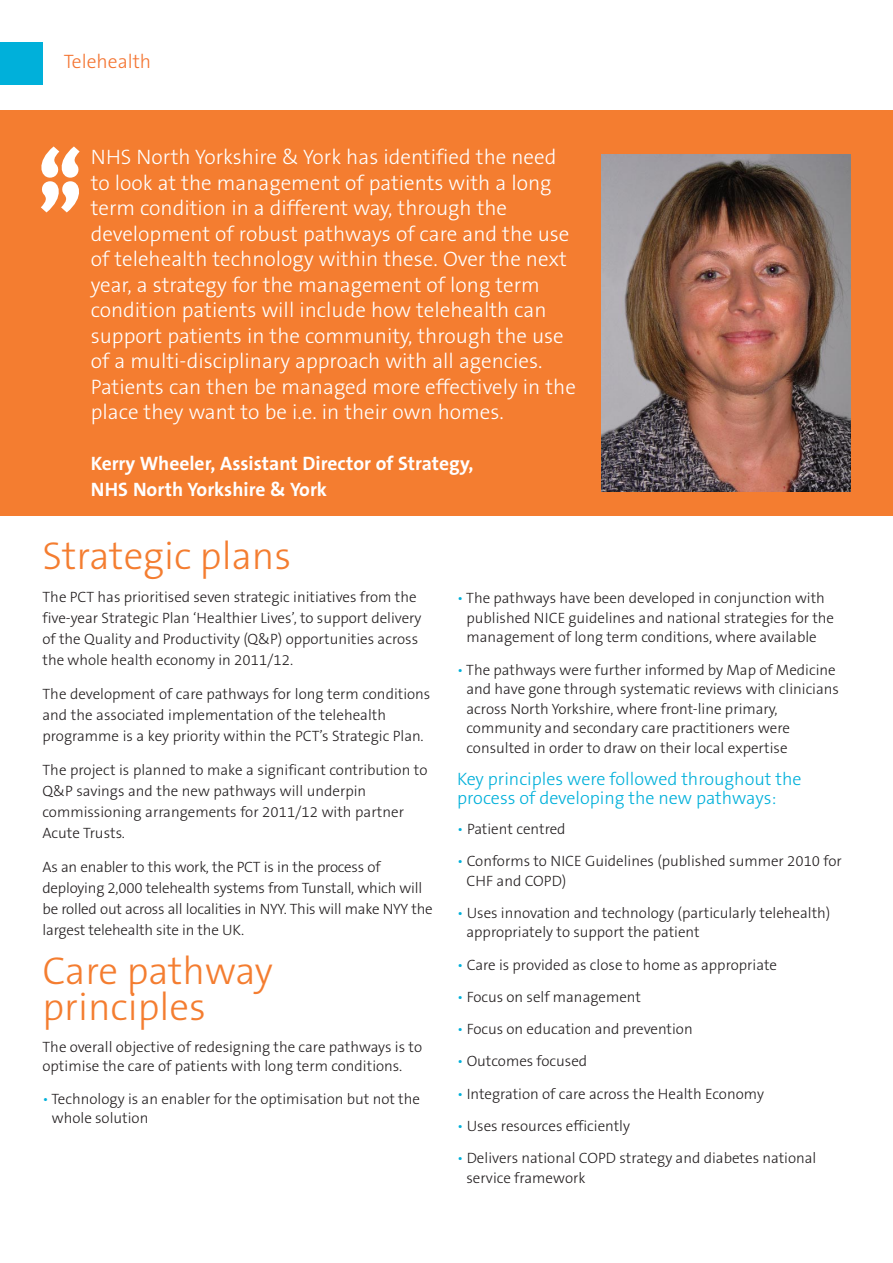
<style>
.page{position:relative;width:893px;height:1263px;background:#fff}
.page>*{position:absolute;margin:0;border:0;box-sizing:border-box;transform-origin:0 0}
.t1{font:900 78px "The Sans B W9";color:#fff}
.t2{font:300 39px/36px "The Sans B W3";color:#f47d30}
.t3{font:300 21px/25.5px "The Sans B W3";color:#fff}
.t4{font:700 19.5px/25.5px "The Sans B W7";color:#fff}
.t5{font:300 19.5px "The Sans B W3";color:#f47431}
.t6{font:300 18px/19.5px "The Sans B W3";color:#00b0da}
.t7{font:300 15px/21px "The Sans B W3";color:#231f20}
.s1{color:#00b0da}
</style>
<div class="page">
<hr style="left:892px;top:0;width:1px;height:1263px;background:#f47d30">
<div style="left:0;top:43px;width:43px;height:42px;background:#00b0da"></div>
<div style="left:0;top:111px;width:893px;height:405px;background:#f47d30"></div>
<img style="left:601px;top:155px;width:249px;height:336px">
<h3 class="t5" style="left:64px;top:54px;width:89px">Telehealth</h3>
<h1 class="t1" style="left:38px;top:133px;width:45px">“</h1>
<h1 class="t1" style="left:82px;top:225px;width:45px;rotate:-180deg">“</h1>
<p class="t3" style="left:91px;top:147px;width:487px">NHS North Yorkshire &amp; York has identified the need to look at the management of patients with a long term condition in a different way, through the development of robust pathways of care and the use of telehealth technology within these. Over the next year, a strategy for the management of long term condition patients will include how telehealth can support patients in the community, through the use of a multi-disciplinary approach with all agencies.<br>Patients can then be managed more effectively in the place they want to be i.e. in their own homes.</p>
<h3 class="t4" style="left:91px;top:452px;width:384px">Kerry Wheeler, Assistant Director of Strategy,<br>NHS North Yorkshire &amp; York</h3>
<h2 class="t2" style="left:43px;top:541px;width:250px">Strategic plans</h2>
<p class="t7" style="left:43px;top:588px;width:381px">The PCT has prioritised seven strategic initiatives from the five-year Strategic Plan ‘Healthier Lives’, to support delivery of the Quality and Productivity (Q&amp;P) opportunities across the whole health economy in 2011/12.</p>
<p class="t7" style="left:43px;top:685px;width:389px">The development of care pathways for long term conditions and the associated implementation of the telehealth programme is a key priority within the PCT’s Strategic Plan.</p>
<p class="t7" style="left:43px;top:761px;width:387px">The project is planned to make a significant contribution to Q&amp;P savings and the new pathways will underpin commissioning arrangements for 2011/12 with partner Acute Trusts.</p>
<p class="t7" style="left:43px;top:858px;width:392px">As an enabler to this work, the PCT is in the process of deploying 2,000 telehealth systems from Tunstall, which will be rolled out across all localities in NYY. This will make NYY the largest telehealth site in the UK.</p>
<h2 class="t2" style="left:43px;top:956px;width:232px">Care pathway principles</h2>
<p class="t7" style="left:43px;top:1038px;width:381px;line-height:19.5px">The overall objective of redesigning the care pathways is to optimise the care of patients with long term conditions.</p>
<p class="t7" style="left:52px;top:1090px;width:370px;line-height:19.5px;text-indent:-9px"><span class="s1">•</span> Technology is an enabler for the optimisation but not the whole solution</p>
<p class="t7" style="left:466px;top:590px;width:369px;line-height:19.5px;text-indent:-9px"><span class="s1">•</span> The pathways have been developed in conjunction with published NICE guidelines and national strategies for the management of long term conditions, where available</p>
<p class="t7" style="left:466px;top:661px;width:374px;line-height:19.5px;text-indent:-9px"><span class="s1">•</span> The pathways were further informed by Map of Medicine and have gone through systematic reviews with clinicians across North Yorkshire, where front-line primary, community and secondary care practitioners were consulted in order to draw on their local expertise</p>
<p class="t6" style="left:457px;top:771px;width:346px">Key principles were followed throughout the process of developing the new pathways:</p>
<p class="t7" style="left:457px;top:820px;width:110px"><span class="s1">•</span> Patient centred</p>
<p class="t7" style="left:466px;top:853px;width:377px;line-height:19.5px;text-indent:-9px"><span class="s1">•</span> Conforms to NICE Guidelines (published summer 2010 for<br>CHF and COPD)</p>
<p class="t7" style="left:466px;top:904px;width:365px;line-height:19.5px;text-indent:-9px"><span class="s1">•</span> Uses innovation and technology (particularly telehealth) appropriately to support the patient</p>
<p class="t7" style="left:457px;top:955px;width:321px"><span class="s1">•</span> Care is provided as close to home as appropriate</p>
<p class="t7" style="left:457px;top:988px;width:185px"><span class="s1">•</span> Focus on self management</p>
<p class="t7" style="left:457px;top:1020px;width:237px"><span class="s1">•</span> Focus on education and prevention</p>
<p class="t7" style="left:457px;top:1052px;width:132px"><span class="s1">•</span> Outcomes focused</p>
<p class="t7" style="left:457px;top:1084px;width:308px"><span class="s1">•</span> Integration of care across the Health Economy</p>
<p class="t7" style="left:457px;top:1117px;width:174px"><span class="s1">•</span> Uses resources efficiently</p>
<p class="t7" style="left:466px;top:1150px;width:351px;line-height:19.5px;text-indent:-9px"><span class="s1">•</span> Delivers national COPD strategy and diabetes national service framework</p>
</div>
